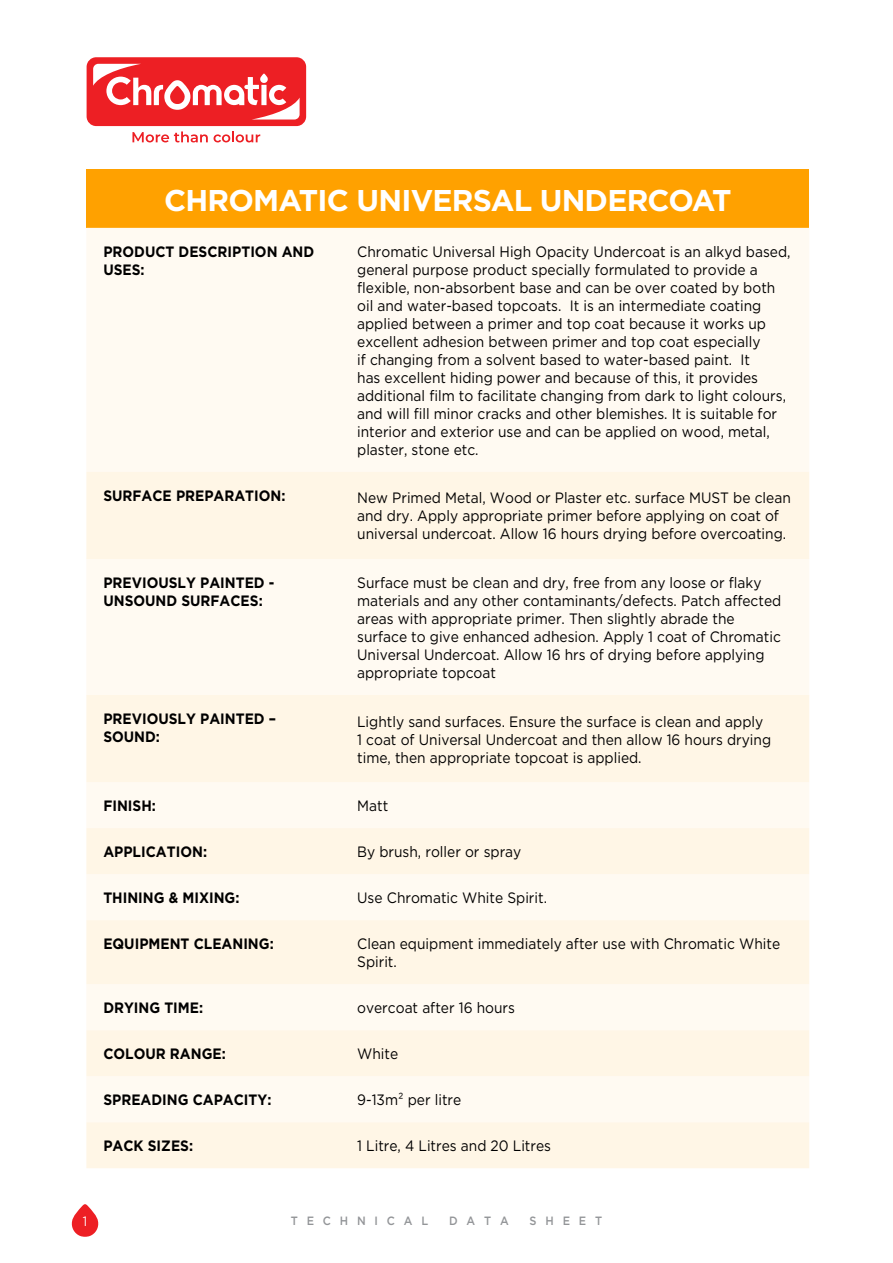
<style>
.page{position:relative;width:893px;height:1263px;background:#fff}
.page>*{position:absolute;margin:0;border:0;box-sizing:border-box;transform-origin:0 0}
.t1{font:700 30px "Gotham";letter-spacing:-.025em;color:#fff}
.t2{font:15px/18px "Gotham";color:#000;scale:.92 1}
.t3{font:700 15px/18px "Gotham";color:#000;scale:.92 1}
.t4{font:13.5px "Gotham";color:#fff;scale:.92 1}
.t5{font:500 12px "Gotham";letter-spacing:.8em;color:#939598;scale:.92 1}
</style>
<div class="page">
<svg style="left:71px;top:1204px;width:28px;height:33px"></svg>
<svg style="left:85px;top:56px;width:223px;height:72px"></svg>
<div style="left:87px;top:57px;width:219px;height:69px;background:#ed1f24;border-radius:10px"></div>
<svg style="left:93px;top:64px;width:207px;height:56px"></svg>
<svg style="left:132px;top:131px;width:76px;height:11px"></svg>
<svg style="left:214px;top:131px;width:46px;height:11px"></svg>
<div style="left:86px;top:170px;width:723px;height:58px;background:#ffa100"></div>
<div style="left:87px;top:228px;width:722px;height:244px;background:#fffaf2"></div>
<svg style="left:86px;top:472px;width:723px;height:696px;fill:#fff6e6"></svg>
<h1 class="t1" style="left:164px;top:180px;width:569px">CHROMATIC UNIVERSAL UNDERCOAT</h1>
<p class="t3" style="left:103px;top:242px;width:231px">PRODUCT DESCRIPTION AND<br>USES:</p>
<p class="t2" style="left:357px;top:242px;width:472px">Chromatic Universal High Opacity Undercoat is an alkyd based, general purpose product specially formulated to provide a flexible, non-absorbent base and can be over coated by both oil and water-based topcoats. It is an intermediate coating applied between a primer and top coat because it works up excellent adhesion between primer and top coat especially<br>if changing from a solvent based to water-based paint. It<br>has excellent hiding power and because of this, it provides additional film to facilitate changing from dark to light colours, and will fill minor cracks and other blemishes. It is suitable for interior and exterior use and can be applied on wood, metal, plaster, stone etc.</p>
<p class="t3" style="left:103px;top:486px;width:199px">SURFACE PREPARATION:</p>
<p class="t2" style="left:357px;top:489px;width:473px">New Primed Metal, Wood or Plaster etc. surface MUST be clean and dry. Apply appropriate primer before applying on coat of universal undercoat. Allow 16 hours drying before overcoating.</p>
<p class="t3" style="left:103px;top:574px;width:187px">PREVIOUSLY PAINTED -<br>UNSOUND SURFACES:</p>
<p class="t2" style="left:357px;top:573px;width:463px">Surface must be clean and dry, free from any loose or flaky materials and any other contaminants/defects. Patch affected areas with appropriate primer. Then slightly abrade the surface to give enhanced adhesion. Apply 1 coat of Chromatic Universal Undercoat. Allow 16 hrs of drying before applying appropriate topcoat</p>
<p class="t3" style="left:103px;top:710px;width:189px">PREVIOUSLY PAINTED –<br>SOUND:</p>
<p class="t2" style="left:357px;top:712px;width:451px">Lightly sand surfaces. Ensure the surface is clean and apply<br>1 coat of Universal Undercoat and then allow 16 hours drying time, then appropriate topcoat is applied.</p>
<p class="t3" style="left:103px;top:797px;width:59px">FINISH:</p>
<p class="t2" style="left:357px;top:796px;width:35px">Matt</p>
<p class="t3" style="left:103px;top:843px;width:114px">APPLICATION:</p>
<p class="t2" style="left:357px;top:842px;width:180px">By brush, roller or spray</p>
<p class="t3" style="left:103px;top:889px;width:149px">THINING &amp; MIXING:</p>
<p class="t2" style="left:357px;top:888px;width:208px">Use Chromatic White Spirit.</p>
<p class="t3" style="left:103px;top:935px;width:187px">EQUIPMENT CLEANING:</p>
<p class="t2" style="left:357px;top:934px;width:461px">Clean equipment immediately after use with Chromatic White<br>Spirit.</p>
<p class="t3" style="left:103px;top:999px;width:110px">DRYING TIME:</p>
<p class="t2" style="left:357px;top:998px;width:173px">overcoat after 16 hours</p>
<p class="t3" style="left:103px;top:1045px;width:135px">COLOUR RANGE:</p>
<p class="t2" style="left:357px;top:1044px;width:46px">White</p>
<p class="t3" style="left:103px;top:1091px;width:184px">SPREADING CAPACITY:</p>
<p class="t2" style="left:357px;top:1091px;width:115px">9-13m² per litre</p>
<p class="t3" style="left:103px;top:1137px;width:99px">PACK SIZES:</p>
<p class="t2" style="left:357px;top:1137px;width:212px">1 Litre, 4 Litres and 20 Litres</p>
<p class="t4" style="left:83px;top:1212px;width:6px">1</p>
<p class="t5" style="left:291px;top:1213px;width:151px">TECHNICAL</p>
<p class="t5" style="left:449px;top:1213px;width:66px">DATA</p>
<p class="t5" style="left:530px;top:1213px;width:80px">SHEET</p>
</div>
